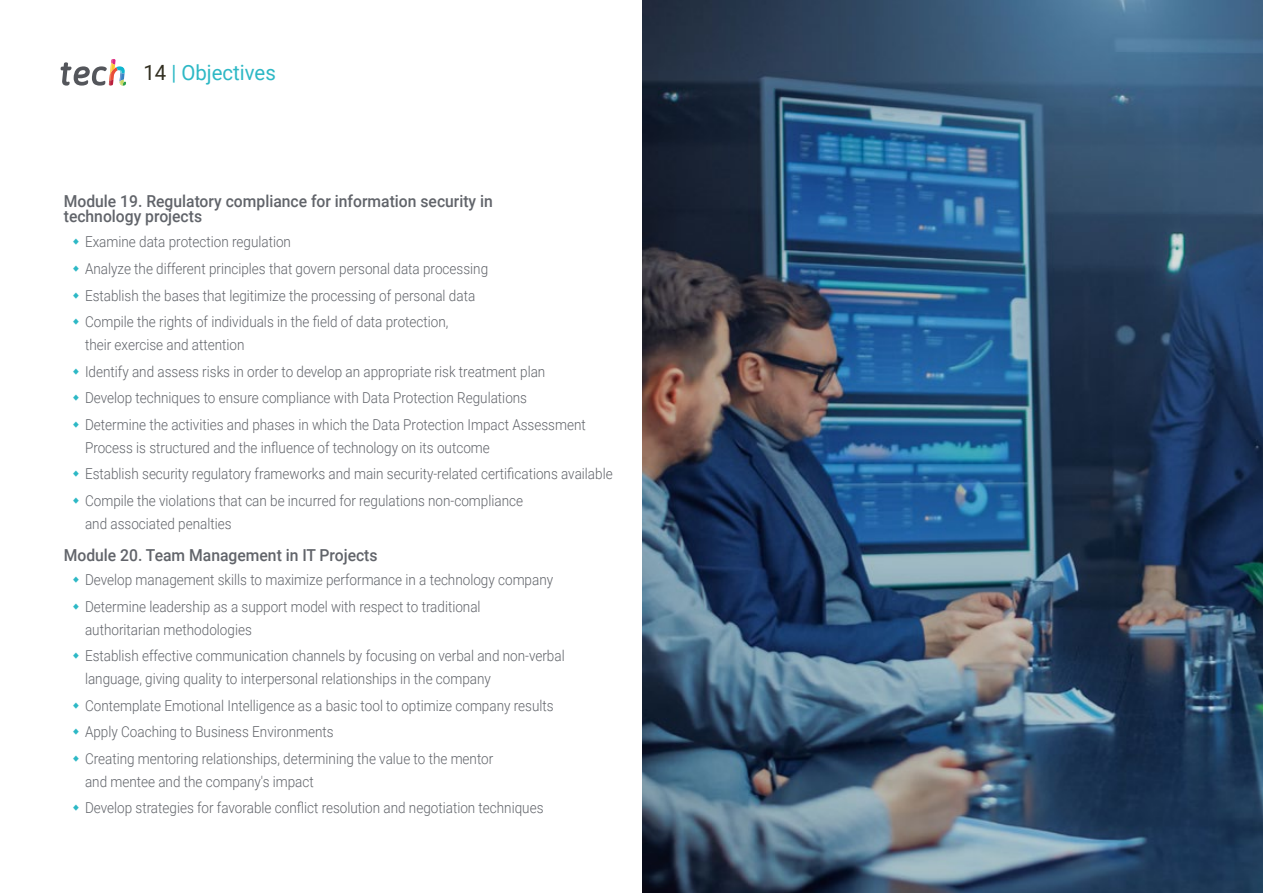
<style>
.page{position:relative;width:1263px;height:893px;background:#fff}
.page>*{position:absolute;margin:0;border:0;box-sizing:border-box;transform-origin:0 0}
.t1{font:21px "Roboto";color:#2db8c5}
.t2{font:500 16.5px/15px "Roboto";color:#61646a;scale:.95 1}
.t3{font:300 15px/26.7px "Roboto";color:#61646a;scale:.9 1}
.s1{color:#312e20}
</style>
<div class="page">
<svg style="left:61px;top:59px;width:65px;height:27px"></svg>
<img style="left:642px;top:0;width:621px;height:893px">
<h1 class="t1" style="left:144px;top:57px;width:134px"><span class="s1">14</span> | Objectives</h1>
<p class="t2" style="left:64px;top:193px;width:453px">Module 19. Regulatory compliance for information security in technology projects</p>
<p class="t3" style="left:85px;top:228px;width:449px">Examine data protection regulation<br>Analyze the different principles that govern personal data processing Establish the bases that legitimize the processing of personal data Compile the rights of individuals in the field of data protection,</p>
<p class="t3" style="left:85px;top:331px;width:558px">their exercise and attention<br>Identify and assess risks in order to develop an appropriate risk treatment plan Develop techniques to ensure compliance with Data Protection Regulations Determine the activities and phases in which the Data Protection Impact Assessment</p>
<p class="t3" style="left:85px;top:433px;width:588px">Process is structured and the influence of technology on its outcome<br>Establish security regulatory frameworks and main security-related certifications available<br>Compile the violations that can be incurred for regulations non-compliance</p>
<p class="t3" style="left:85px;top:509px;width:164px">and associated penalties</p>
<p class="t2" style="left:64px;top:547px;width:332px">Module 20. Team Management in IT Projects</p>
<p class="t3" style="left:85px;top:566px;width:522px">Develop management skills to maximize performance in a technology company<br>Determine leadership as a support model with respect to traditional</p>
<p class="t3" style="left:85px;top:615px;width:534px">authoritarian methodologies<br>Establish effective communication channels by focusing on verbal and non-verbal</p>
<p class="t3" style="left:85px;top:664px;width:522px">language, giving quality to interpersonal relationships in the company Contemplate Emotional Intelligence as a basic tool to optimize company results Apply Coaching to Business Environments<br>Creating mentoring relationships, determining the value to the mentor</p>
<p class="t3" style="left:85px;top:767px;width:511px">and mentee and the company's impact<br>Develop strategies for favorable conflict resolution and negotiation techniques</p>
</div>
